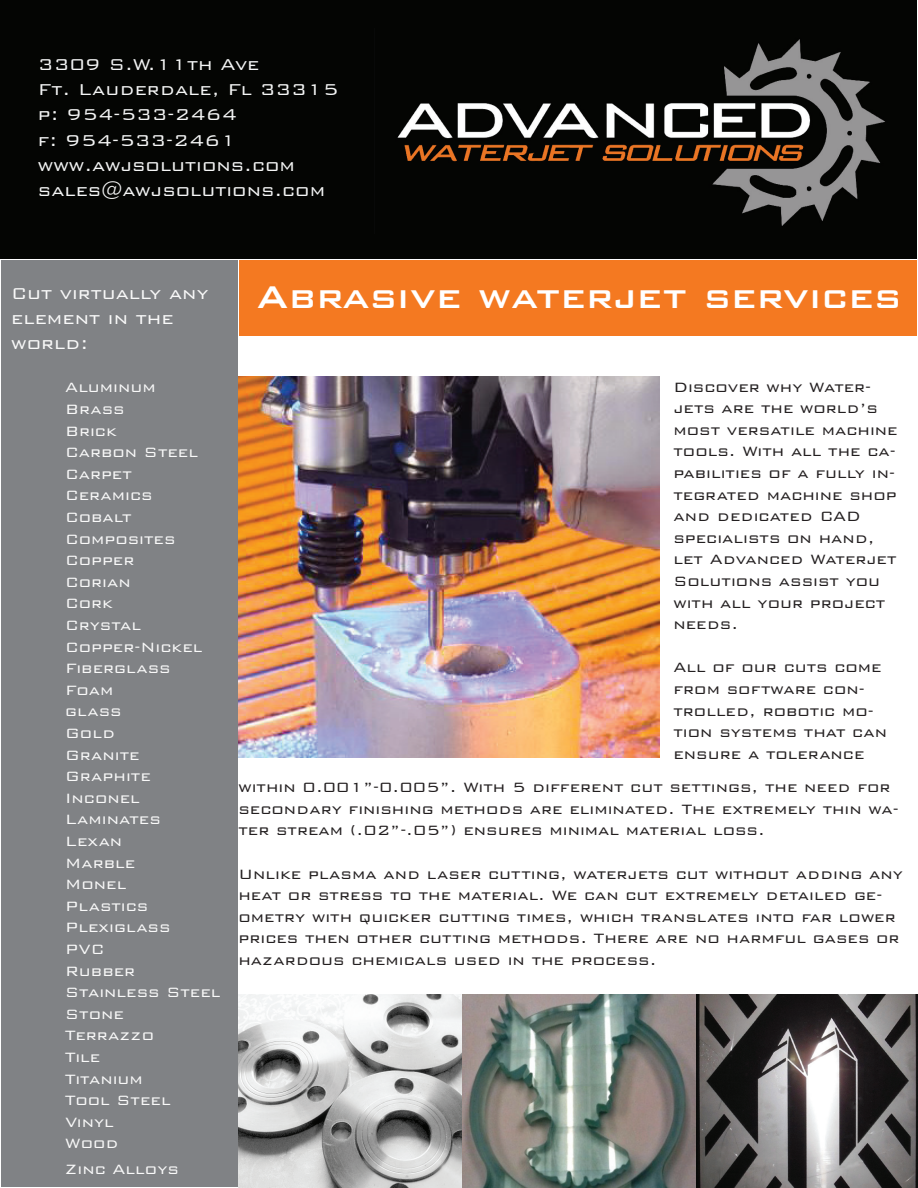
<style>
.page{position:relative;width:918px;height:1188px;background:#fff}
.page>*{position:absolute;margin:0;border:0;box-sizing:border-box;transform-origin:0 0}
.t1{font:500 42px "Bank Gothic BT";color:#fff}
.t2{font:300 21px/25.2px "Bank Gothic BT";color:#f4f5f5}
.t3{font:300 21px/25.2px "Bank Gothic BT";color:#f9f9f9}
.t4{font:300 18px/21.6px "Bank Gothic BT";color:#231f20}
.t5{font:300 18px/21.6px "Bank Gothic BT";color:#f9f9f9}
</style>
<div class="page">
<div style="left:1px;top:1px;width:916px;height:258px;background:#040503"></div>
<div style="left:1px;top:261px;width:237px;height:926px;background:#808285"></div>
<img style="left:238px;top:376px;width:421px;height:381px">
<img style="left:397px;top:39px;width:488px;height:187px">
<img style="left:238px;top:994px;width:680px;height:194px">
<div style="left:239px;top:261px;width:678px;height:75px;background:#f47921"></div>
<p class="t2" style="left:38px;top:51px;width:302px">3309 S.W.11th Ave<br>Ft. Lauderdale, Fl 33315 p: 954-533-2464<br>f: 954-533-2461 www.awjsolutions.com sales@awjsolutions.com</p>
<p class="t3" style="left:11px;top:280px;width:199px">Cut virtually any element in the world:</p>
<p class="t5" style="left:65px;top:377px;width:157px">Aluminum<br>Brass<br>Brick<br>Carbon Steel<br>Carpet<br>Ceramics<br>Cobalt<br>Composites<br>Copper<br>Corian<br>Cork<br>Crystal<br>Copper-Nickel<br>Fiberglass<br>Foam<br>glass<br>Gold<br>Granite<br>Graphite<br>Inconel<br>Laminates<br>Lexan<br>Marble<br>Monel<br>Plastics<br>Plexiglass<br>PVC<br>Rubber<br>Stainless Steel<br>Stone<br>Terrazzo<br>Tile<br>Titanium<br>Tool Steel<br>Vinyl<br>Wood</p>
<p class="t5" style="left:65px;top:1158px;width:115px">Zinc Alloys</p>
<h1 class="t1" style="left:256px;top:274px;width:647px">Abrasive waterjet services</h1>
<p class="t4" style="left:674px;top:376px;width:226px">Discover why Water&shy;jets are the world’s most versatile machine tools. With all the ca&shy;pabilities of a fully in&shy;tegrated machine shop and dedicated CAD specialists on hand, let Advanced Waterjet<br>Solutions assist you with all your project needs.</p>
<p class="t4" style="left:674px;top:657px;width:215px">All of our cuts come from software con&shy;trolled, robotic mo&shy;tion systems that can ensure a tolerance</p>
<p class="t4" style="left:238px;top:776px;width:662px">within 0.001”-0.005”. With 5 different cut settings, the need for secondary finishing methods are eliminated. The extremely thin wa&shy;ter stream (.02”-.05”) ensures minimal material loss.</p>
<p class="t4" style="left:238px;top:863px;width:666px">Unlike plasma and laser cutting, waterjets cut without adding any heat or stress to the material. We can cut extremely detailed ge&shy;ometry with quicker cutting times, which translates into far lower prices then other cutting methods. There are no harmful gases or hazardous chemicals used in the process.</p>
</div>
